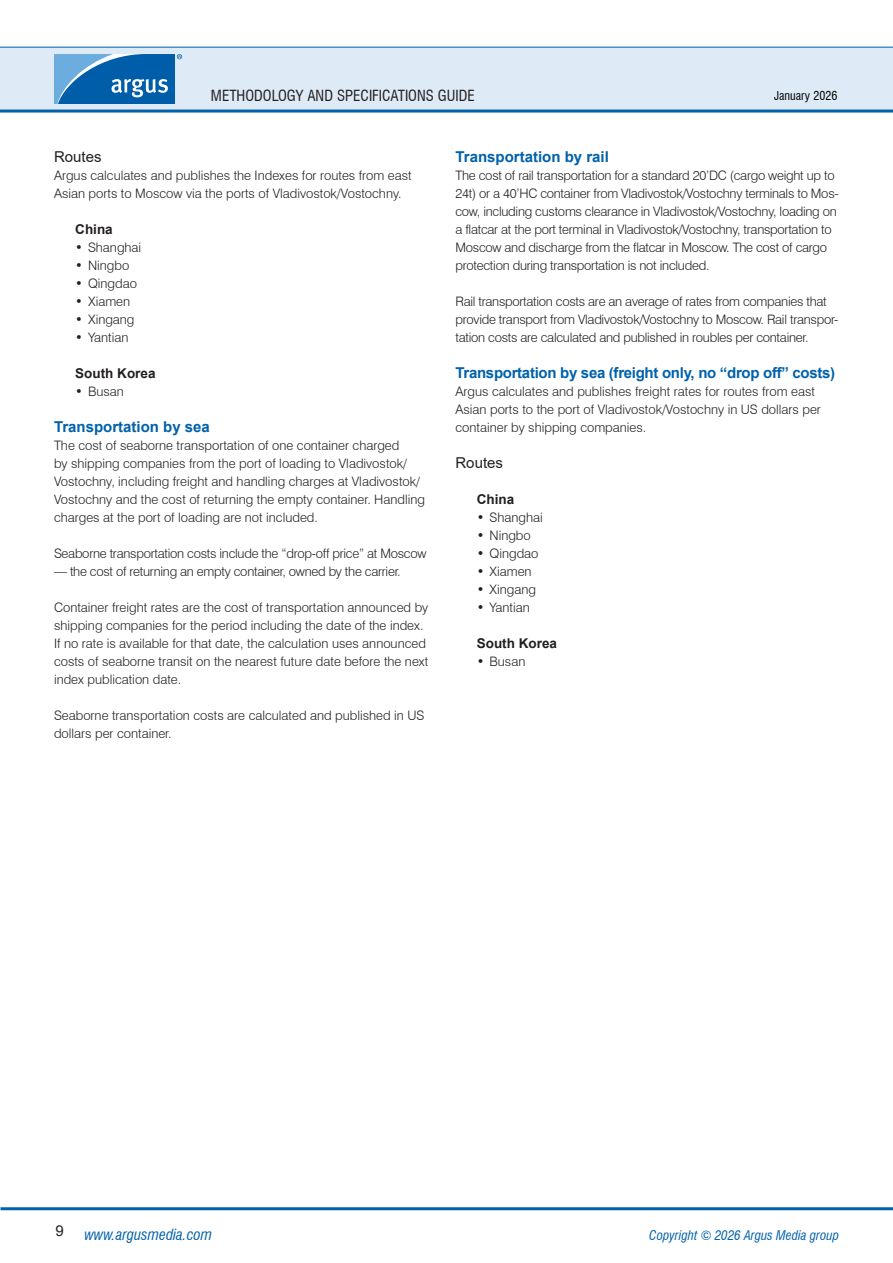
<style>
.page{position:relative;width:893px;height:1263px;background:#fff}
.page>*{position:absolute;margin:0;border:0;box-sizing:border-box;transform-origin:0 0}
.H2_-_Bold_headline_-_old_H4{font:700 15px "Arial";letter-spacing:-.02em;color:#0161aa}
.H2_-_Bold_headline_-_old_H4-2{font:700 15px "Arial";color:#0161aa}
.t1{font:condensed 15px "Swiss 721 BT";color:#231f20}
.t2{font:italic condensed 15px "Swiss 721 BT";color:#0161aa}
.H3_-_headline__no_bold__-_old_H5{font:15px "Arial";color:#231f20}
.B1_-_Bullet_list_header_-_old_H6{font:700 13.5px "Arial";color:#231f20}
.P1_-_Body_Text{font:300 13.05px/18px "Swiss 721 BT";color:#231f20}
.P1_-_Body_Text-2{font:300 13.05px/18px "Swiss 721 BT";letter-spacing:-.02em;color:#231f20}
.t3{font:italic condensed 13.05px "Swiss 721 BT";color:#0161aa}
.t4{font:condensed 12px "Swiss 721 BT";color:#000}
</style>
<div class="page">
<div style="left:0;top:47px;width:893px;height:64px;background:#deebf7"></div>
<hr style="left:0;top:110px;width:893px;height:3px;background:#0161aa">
<hr style="left:0;top:47px;width:893px;height:1px;background:#0161aa">
<hr style="left:1px;top:1207px;width:892px;height:3px;background:#0161aa">
<svg style="left:54px;top:54px;width:128px;height:50px;background:#3883c0"></svg>
<p class="t1" style="left:211px;top:86px;width:265px">METHODOLOGY AND SPECIFICATIONS GUIDE</p>
<p class="t4" style="left:774px;top:88px;width:65px">January 2026</p>
<p class="H3_-_headline__no_bold__-_old_H5" style="left:54px;top:146px;width:49px">Routes</p>
<p class="P1_-_Body_Text" style="left:54px;top:166px;width:359px">Argus calculates and publishes the Indexes for routes from east<br>Asian ports to Moscow via the ports of Vladivostok/Vostochny.</p>
<p class="B1_-_Bullet_list_header_-_old_H6" style="left:75px;top:220px;width:39px">China</p>
<p class="P1_-_Body_Text" style="left:75px;top:238px;width:68px">• Shanghai</p>
<p class="P1_-_Body_Text" style="left:75px;top:256px;width:56px">• Ningbo</p>
<p class="P1_-_Body_Text" style="left:75px;top:274px;width:63px">• Qingdao</p>
<p class="P1_-_Body_Text" style="left:75px;top:292px;width:56px">• Xiamen</p>
<p class="P1_-_Body_Text" style="left:75px;top:310px;width:61px">• Xingang</p>
<p class="P1_-_Body_Text" style="left:75px;top:328px;width:55px">• Yantian</p>
<p class="B1_-_Bullet_list_header_-_old_H6" style="left:75px;top:364px;width:82px">South Korea</p>
<p class="P1_-_Body_Text" style="left:75px;top:382px;width:50px">• Busan</p>
<p class="H2_-_Bold_headline_-_old_H4-2" style="left:54px;top:416px;width:157px">Transportation by sea</p>
<p class="P1_-_Body_Text" style="left:54px;top:436px;width:373px">The cost of seaborne transportation of one container charged<br>by shipping companies from the port of loading to Vladivostok/ Vostochny, including freight and handling charges at Vladivostok/ Vostochny and the cost of returning the empty container. Handling charges at the port of loading are not included.</p>
<p class="P1_-_Body_Text-2" style="left:54px;top:544px;width:374px">Seaborne transportation costs include the “drop-off price” at Moscow</p>
<p class="P1_-_Body_Text-2" style="left:54px;top:562px;width:348px">— the cost of returning an empty container, owned by the carrier.</p>
<p class="P1_-_Body_Text" style="left:54px;top:598px;width:376px">Container freight rates are the cost of transportation announced by shipping companies for the period including the date of the index.<br>If no rate is available for that date, the calculation uses announced costs of seaborne transit on the nearest future date before the next index publication date.</p>
<p class="P1_-_Body_Text" style="left:54px;top:706px;width:372px">Seaborne transportation costs are calculated and published in US dollars per container.</p>
<p class="H2_-_Bold_headline_-_old_H4-2" style="left:455px;top:146px;width:155px">Transportation by rail</p>
<p class="P1_-_Body_Text-2" style="left:455px;top:166px;width:385px">The cost of rail transportation for a standard 20’DC (cargo weight up to 24t) or a 40’HC container from Vladivostok/Vostochny terminals to Mos&shy;cow, including customs clearance in Vladivostok/Vostochny, loading on a flatcar at the port terminal in Vladivostok/Vostochny, transportation to Moscow and discharge from the flatcar in Moscow. The cost of cargo protection during transportation is not included.</p>
<p class="P1_-_Body_Text-2" style="left:455px;top:292px;width:384px">Rail transportation costs are an average of rates from companies that provide transport from Vladivostok/Vostochny to Moscow. Rail transpor&shy;tation costs are calculated and published in roubles per container.</p>
<p class="H2_-_Bold_headline_-_old_H4" style="left:455px;top:362px;width:381px">Transportation by sea (freight only, no “drop off” costs)</p>
<p class="P1_-_Body_Text" style="left:455px;top:382px;width:367px">Argus calculates and publishes freight rates for routes from east<br>Asian ports to the port of Vladivostok/Vostochny in US dollars per container by shipping companies.</p>
<p class="H3_-_headline__no_bold__-_old_H5" style="left:455px;top:452px;width:49px">Routes</p>
<p class="B1_-_Bullet_list_header_-_old_H6" style="left:477px;top:490px;width:39px">China</p>
<p class="P1_-_Body_Text" style="left:477px;top:508px;width:68px">• Shanghai</p>
<p class="P1_-_Body_Text" style="left:477px;top:526px;width:56px">• Ningbo</p>
<p class="P1_-_Body_Text" style="left:477px;top:544px;width:63px">• Qingdao</p>
<p class="P1_-_Body_Text" style="left:477px;top:562px;width:56px">• Xiamen</p>
<p class="P1_-_Body_Text" style="left:477px;top:580px;width:61px">• Xingang</p>
<p class="P1_-_Body_Text" style="left:477px;top:598px;width:55px">• Yantian</p>
<p class="B1_-_Bullet_list_header_-_old_H6" style="left:477px;top:634px;width:82px">South Korea</p>
<p class="P1_-_Body_Text" style="left:477px;top:652px;width:50px">• Busan</p>
<p class="H3_-_headline__no_bold__-_old_H5" style="left:55px;top:1220px;width:10px">9</p>
<p class="t2" style="left:84px;top:1225px;width:129px">www.argusmedia.com</p>
<p class="t3" style="left:649px;top:1227px;width:191px">Copyright © 2026 Argus Media group</p>
</div>
